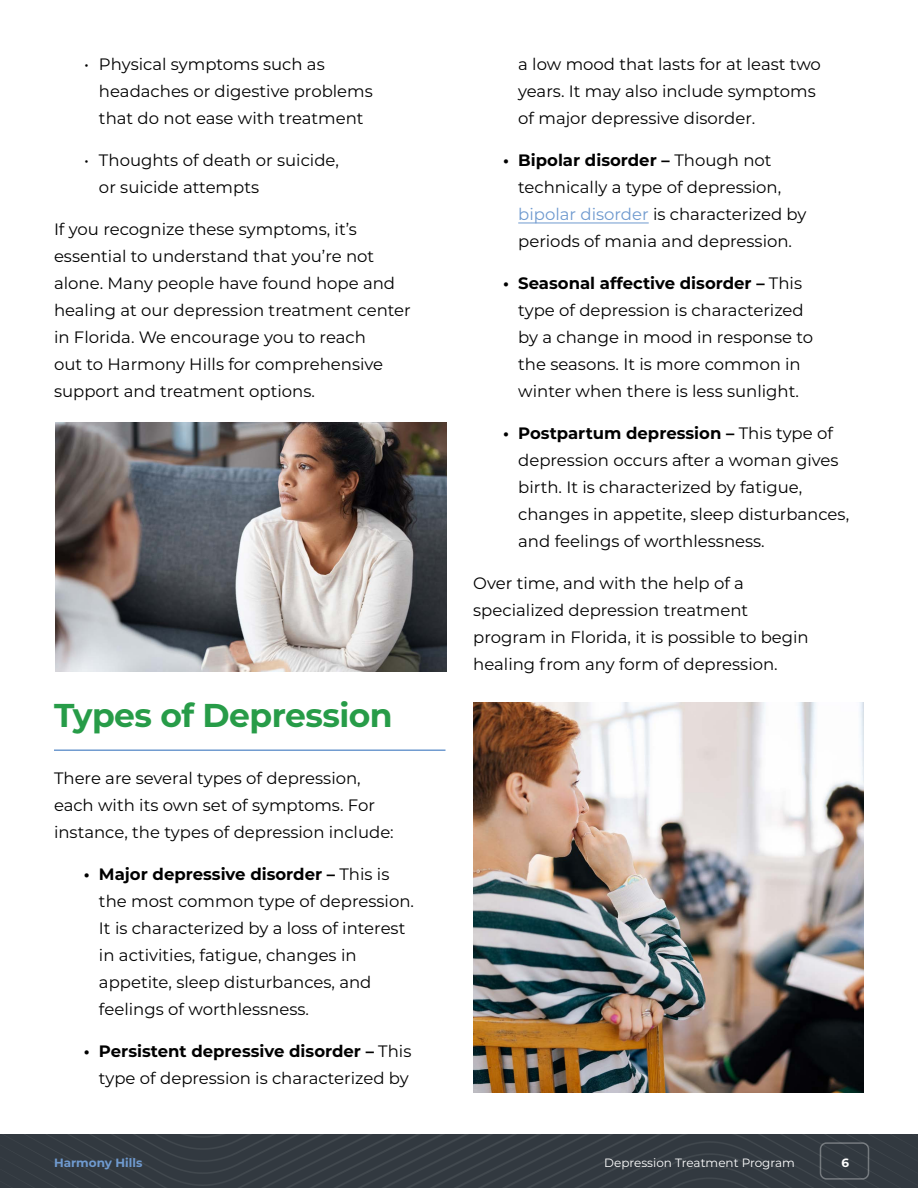
<style>
.page{position:relative;width:918px;height:1188px;background:#fff}
.page>*{position:absolute;margin:0;border:0;box-sizing:border-box;transform-origin:0 0}
.t1{font:700 33px "Montserrat";letter-spacing:-.015em;color:#279c48}
.t2{font:16.5px/27px "Montserrat";color:#000}
.t3{font:12px "Montserrat";color:#fff}
.t4{font:700 12px "Montserrat";color:#6f9acf}
.t5{font:700 12px "Montserrat";color:#fff}
.s1{font-weight:700}
.s2{color:#6f9acf}
</style>
<div class="page">
<img style="left:0;top:1134px;width:918px;height:54px">
<div style="left:820px;top:1142px;width:49px;height:38px;border:2px solid #fff;border-radius:6px"></div>
<hr style="left:54px;top:749px;width:392px;height:2px;background:#6f9acf">
<hr style="left:518px;top:223px;width:131px;height:1px;background:#6f9acf">
<img style="left:56px;top:422px;width:390px;height:250px">
<img style="left:473px;top:702px;width:391px;height:391px">
<p class="t2" style="left:99px;top:50px;width:275px;text-indent:-15px">• Physical symptoms such as headaches or digestive problems that do not ease with treatment</p>
<p class="t2" style="left:99px;top:146px;width:242px;text-indent:-15px">• Thoughts of death or suicide, or suicide attempts</p>
<p class="t2" style="left:54px;top:215px;width:358px">If you recognize these symptoms, it’s essential to understand that you’re not alone. Many people have found hope and healing at our depression treatment center in Florida. We encourage you to reach<br>out to Harmony Hills for comprehensive support and treatment options.</p>
<h1 class="t1" style="left:54px;top:691px;width:340px">Types of Depression</h1>
<p class="t2" style="left:54px;top:764px;width:341px">There are several types of depression, each with its own set of symptoms. For instance, the types of depression include:</p>
<p class="t2" style="left:99px;top:860px;width:317px;text-indent:-15px"><span class="s1">• Major depressive disorder –</span> This is the most common type of depression.<br>It is characterized by a loss of interest in activities, fatigue, changes in appetite, sleep disturbances, and feelings of worthlessness.</p>
<p class="t2" style="left:84px;top:1037px;width:329px;text-align:right"><span class="s1">• Persistent depressive disorder –</span> This type of depression is characterized by</p>
<p class="t2" style="left:518px;top:50px;width:304px">a low mood that lasts for at least two years. It may also include symptoms of major depressive disorder.</p>
<p class="t2" style="left:518px;top:146px;width:290px;text-indent:-15px"><span class="s1">• Bipolar disorder –</span> Though not technically a type of depression, <span class="s2">bipolar disorder</span> is characterized by periods of mania and depression.</p>
<p class="t2" style="left:518px;top:269px;width:296px;text-indent:-15px"><span class="s1">• Seasonal affective disorder –</span> This type of depression is characterized by a change in mood in response to the seasons. It is more common in winter when there is less sunlight.</p>
<p class="t2" style="left:518px;top:419px;width:332px;text-indent:-15px"><span class="s1">• Postpartum depression –</span> This type of depression occurs after a woman gives birth. It is characterized by fatigue, changes in appetite, sleep disturbances, and feelings of worthlessness.</p>
<p class="t2" style="left:473px;top:569px;width:337px">Over time, and with the help of a specialized depression treatment program in Florida, it is possible to begin healing from any form of depression.</p>
<p class="t4" style="left:54px;top:1154px;width:90px">Harmony Hills</p>
<p class="t3" style="left:604px;top:1154px;width:192px">Depression Treatment Program</p>
<p class="t5" style="left:841px;top:1154px;width:9px">6</p>
</div>
